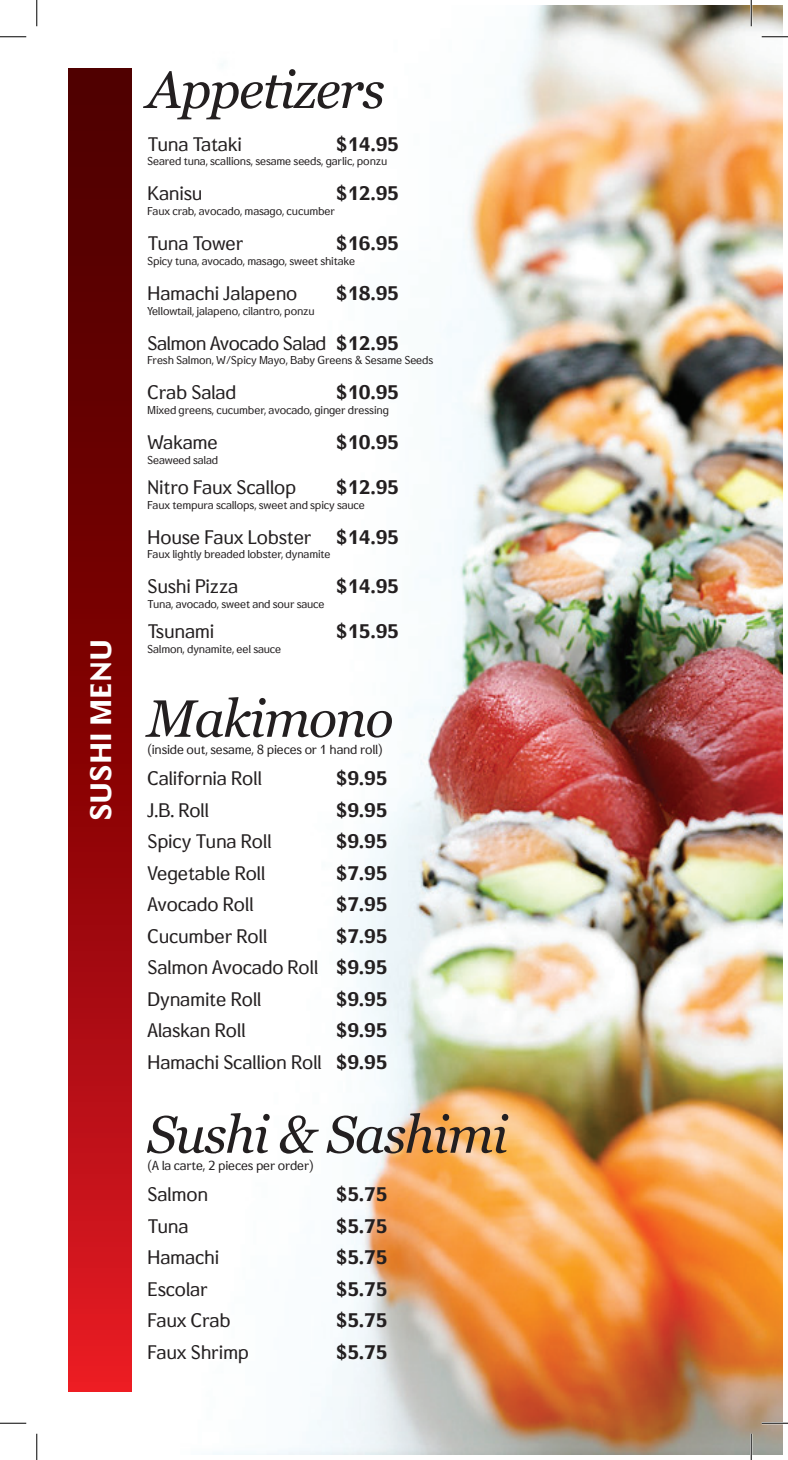
<style>
.page{position:relative;width:788px;height:1460px;background:#fff}
.page>*{position:absolute;margin:0;border:0;box-sizing:border-box;transform-origin:0 0}
.t1{font:italic 52.5px "Georgia";letter-spacing:-.025em;color:#231f20}
.t2{font:31.5px "E Riflex B";color:#fff}
.t3{font:21px "E Riflex R";letter-spacing:-.01em;color:#231f20}
.t4{font:21px "E Riflex B";letter-spacing:-.01em;color:#231f20}
.t5{font:14px "E Riflex R";letter-spacing:-.01em;color:#231f20}
.t6{font:12.25px "E Riflex R";letter-spacing:-.01em;color:#231f20}
</style>
<div class="page">
<img style="left:213px;top:5px;width:569px;height:1449px">
<svg style="left:68px;top:68px;width:63px;height:1323px;background:#8d0609"></svg>
<hr style="left:761px;top:36px;width:26px;height:2px;background:#fff">
<hr style="left:761px;top:1422px;width:26px;height:2px;background:#fff">
<hr style="left:750px;top:0;width:2px;height:26px;background:#fff">
<hr style="left:750px;top:1433px;width:2px;height:27px;background:#fff">
<svg style="left:0;top:36px;width:26px;height:1px"></svg>
<svg style="left:761px;top:36px;width:26px;height:1px"></svg>
<svg style="left:0;top:1422px;width:26px;height:1px"></svg>
<svg style="left:761px;top:1422px;width:26px;height:1px"></svg>
<svg style="left:36px;top:0;width:1px;height:26px"></svg>
<svg style="left:36px;top:1433px;width:1px;height:27px"></svg>
<svg style="left:750px;top:0;width:1px;height:26px"></svg>
<svg style="left:750px;top:1433px;width:1px;height:27px"></svg>
<h2 class="t2" style="left:79px;top:821px;width:184px;rotate:-90deg">Sushi Menu</h2>
<h1 class="t1" style="left:147px;top:57px;width:239px">Appetizers</h1>
<h3 class="t4" style="left:336px;top:129px;width:64px">$14.95</h3>
<h3 class="t3" style="left:147px;top:129px;width:96px">Tuna Tataki</h3>
<p class="t6" style="left:147px;top:153px;width:242px">Seared tuna, scallions, sesame seeds, garlic, ponzu</p>
<h3 class="t4" style="left:336px;top:179px;width:64px">$12.95</h3>
<h3 class="t3" style="left:147px;top:179px;width:57px">Kanisu</h3>
<p class="t6" style="left:147px;top:202px;width:189px">Faux crab, avocado, masago, cucumber</p>
<h3 class="t4" style="left:336px;top:228px;width:64px">$16.95</h3>
<h3 class="t3" style="left:147px;top:228px;width:98px">Tuna Tower</h3>
<p class="t6" style="left:147px;top:252px;width:210px">Spicy tuna, avocado, masago, sweet shitake</p>
<h3 class="t4" style="left:336px;top:278px;width:64px">$18.95</h3>
<h3 class="t3" style="left:147px;top:278px;width:152px">Hamachi Jalapeno</h3>
<p class="t6" style="left:147px;top:302px;width:169px">Yellowtail, jalapeno, cilantro, ponzu</p>
<h3 class="t4" style="left:336px;top:328px;width:64px">$12.95</h3>
<h3 class="t3" style="left:147px;top:328px;width:181px">Salmon Avocado Salad</h3>
<p class="t6" style="left:147px;top:351px;width:288px">Fresh Salmon W, /Spicy Mayo, Baby Greens &amp; Sesame Seeds</p>
<h3 class="t4" style="left:336px;top:377px;width:64px">$10.95</h3>
<h3 class="t3" style="left:147px;top:377px;width:91px">Crab Salad</h3>
<p class="t6" style="left:147px;top:401px;width:243px">Mixed greens, cucumber, avocado, ginger dressing</p>
<h3 class="t4" style="left:336px;top:427px;width:64px">$10.95</h3>
<h3 class="t3" style="left:147px;top:427px;width:72px">Wakame</h3>
<p class="t6" style="left:147px;top:451px;width:73px">Seaweed salad</p>
<h3 class="t4" style="left:336px;top:472px;width:64px">$12.95</h3>
<h3 class="t3" style="left:147px;top:472px;width:150px">Nitro Faux Scallop</h3>
<p class="t6" style="left:147px;top:496px;width:219px">Faux tempura scallops, sweet and spicy sauce</p>
<h3 class="t4" style="left:336px;top:522px;width:64px">$14.95</h3>
<h3 class="t3" style="left:147px;top:522px;width:166px">House Faux Lobster</h3>
<p class="t6" style="left:147px;top:545px;width:185px">Faux lightly breaded lobster, dynamite</p>
<h3 class="t3" style="left:147px;top:571px;width:93px">Sushi Pizza</h3>
<p class="t6" style="left:147px;top:595px;width:179px">Tuna, avocado, sweet and sour sauce</p>
<h3 class="t3" style="left:147px;top:616px;width:69px">Tsunami</h3>
<p class="t6" style="left:147px;top:640px;width:136px">Salmon, dynamite, eel sauce</p>
<h3 class="t4" style="left:336px;top:571px;width:64px">$14.95</h3>
<h3 class="t4" style="left:336px;top:616px;width:64px">$15.95</h3>
<h1 class="t1" style="left:147px;top:685px;width:248px">Makimono</h1>
<p class="t5" style="left:147px;top:739px;width:237px">(inside out, sesame 8, pieces or 1 hand roll(</p>
<h3 class="t4" style="left:336px;top:763px;width:53px">$9.95</h3>
<h3 class="t3" style="left:147px;top:763px;width:116px">California Roll</h3>
<h3 class="t3" style="left:147px;top:795px;width:63px">.B. J Roll</h3>
<h3 class="t4" style="left:336px;top:795px;width:53px">$9.95</h3>
<h3 class="t3" style="left:147px;top:826px;width:126px">Spicy Tuna Roll</h3>
<h3 class="t4" style="left:336px;top:826px;width:53px">$9.95</h3>
<h3 class="t3" style="left:147px;top:858px;width:120px">Vegetable Roll</h3>
<h3 class="t4" style="left:336px;top:858px;width:53px">$7.95</h3>
<h3 class="t3" style="left:147px;top:889px;width:108px">Avocado Roll</h3>
<h3 class="t4" style="left:336px;top:889px;width:53px">$7.95</h3>
<h3 class="t3" style="left:147px;top:921px;width:122px">Cucumber Roll</h3>
<h3 class="t4" style="left:336px;top:921px;width:53px">$7.95</h3>
<h3 class="t3" style="left:147px;top:952px;width:173px">Salmon Avocado Roll</h3>
<h3 class="t4" style="left:336px;top:952px;width:53px">$9.95</h3>
<h3 class="t3" style="left:147px;top:984px;width:116px">Dynamite Roll</h3>
<h3 class="t4" style="left:336px;top:984px;width:53px">$9.95</h3>
<h3 class="t3" style="left:147px;top:1015px;width:100px">Alaskan Roll</h3>
<h3 class="t4" style="left:336px;top:1015px;width:53px">$9.95</h3>
<h3 class="t3" style="left:147px;top:1047px;width:176px">Hamachi Scallion Roll</h3>
<h3 class="t4" style="left:336px;top:1047px;width:53px">$9.95</h3>
<h1 class="t1" style="left:147px;top:1101px;width:362px">Sushi &amp; Sashimi</h1>
<p class="t5" style="left:147px;top:1155px;width:168px">l aA( carte 2, pieces per order(</p>
<h3 class="t4" style="left:336px;top:1179px;width:53px">$5.75</h3>
<h3 class="t3" style="left:147px;top:1179px;width:63px">Salmon</h3>
<h3 class="t3" style="left:147px;top:1210px;width:43px">Tuna</h3>
<h3 class="t4" style="left:336px;top:1210px;width:53px">$5.75</h3>
<h3 class="t3" style="left:147px;top:1242px;width:74px">Hamachi</h3>
<h3 class="t4" style="left:336px;top:1242px;width:53px">$5.75</h3>
<h3 class="t3" style="left:147px;top:1273px;width:62px">Escolar</h3>
<h3 class="t4" style="left:336px;top:1273px;width:53px">$5.75</h3>
<h3 class="t3" style="left:147px;top:1305px;width:85px">Faux Crab</h3>
<h3 class="t4" style="left:336px;top:1305px;width:53px">$5.75</h3>
<h3 class="t3" style="left:147px;top:1336px;width:103px">Faux Shrimp</h3>
<h3 class="t4" style="left:336px;top:1336px;width:53px">$5.75</h3>
</div>
